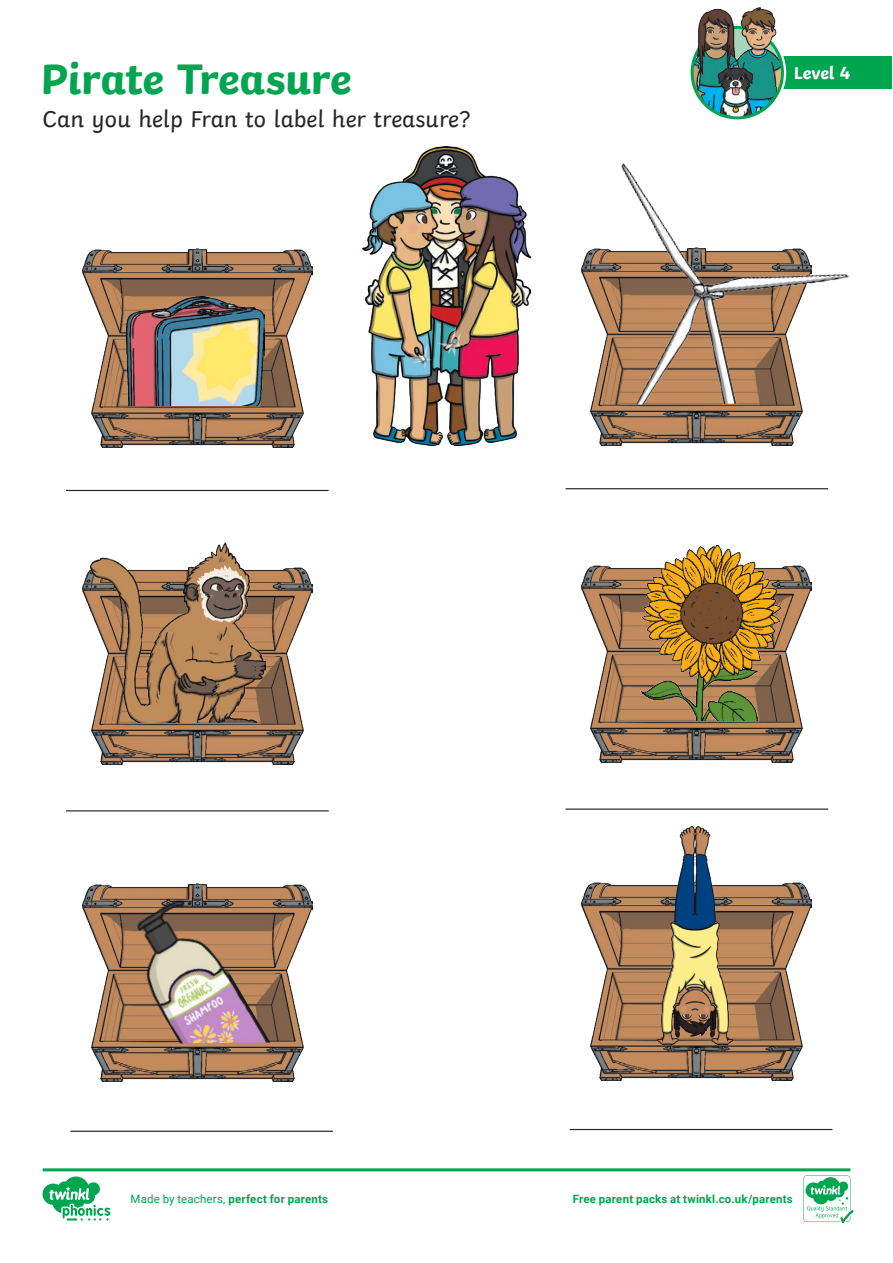
<style>
.page{position:relative;width:893px;height:1263px;background:#fff}
.page>*{position:absolute;margin:0;border:0;box-sizing:border-box;transform-origin:0 0}
.Heading_1{font:700 45px "Twinkl";letter-spacing:-.01em;color:#00a54f}
.KS1_Body_Copy{font:24px "Twinkl";color:#282526}
.KS1_Body_Copy-2{font:700 18px "Twinkl";color:#fff}
.t1{font:700 11.4px "Roboto";letter-spacing:.02em;color:#00a54f}
.s1{font-weight:400}
</style>
<div class="page">
<img style="left:362px;top:147px;width:169px;height:298px">
<img style="left:82px;top:249px;width:230px;height:198px">
<img style="left:589px;top:405px;width:214px;height:40px">
<img style="left:82px;top:566px;width:230px;height:198px">
<img style="left:582px;top:569px;width:221px;height:194px">
<img style="left:82px;top:883px;width:230px;height:199px">
<img style="left:582px;top:882px;width:230px;height:198px">
<hr style="left:66px;top:810px;width:263px;height:1px;background:#282526">
<hr style="left:566px;top:808px;width:262px;height:2px;background:#282526">
<hr style="left:66px;top:490px;width:263px;height:1px;background:#282526">
<hr style="left:566px;top:488px;width:262px;height:1px;background:#282526">
<hr style="left:70px;top:1131px;width:263px;height:1px;background:#282526">
<hr style="left:570px;top:1129px;width:262px;height:1px;background:#282526">
<img style="left:127px;top:296px;width:138px;height:109px">
<img style="left:91px;top:543px;width:174px;height:180px">
<img style="left:116px;top:895px;width:154px;height:148px">
<img style="left:581px;top:163px;width:269px;height:242px">
<img style="left:588px;top:546px;width:224px;height:175px">
<img style="left:657px;top:826px;width:75px;height:218px">
<div style="left:768px;top:57px;width:124px;height:32px;background:#00a54f"></div>
<div style="left:688px;top:24px;width:98px;height:98px;border:8px solid #fff;border-radius:50%"></div>
<img style="left:692px;top:28px;width:90px;height:90px;border-radius:44px">
<div style="left:691px;top:26px;width:93px;height:93px;border:3px solid #00a54f;border-radius:50%"></div>
<img style="left:697px;top:8px;width:80px;height:78px">
<svg style="left:43px;top:1168px;width:810px;height:55px"></svg>
<p class="Heading_1" style="left:41px;top:42px;width:312px">Pirate Treasure</p>
<p class="KS1_Body_Copy" style="left:43px;top:100px;width:430px">Can you help Fran to label her treasure?</p>
<p class="KS1_Body_Copy-2" style="left:794px;top:58px;width:58px">Level 4</p>
<p class="t1" style="left:131px;top:1190px;width:199px"><span class="s1">Made by teachers,</span> perfect for parents</p>
<p class="t1" style="left:573px;top:1191px;width:222px">Free parent packs at twinkl.co.uk/parents</p>
</div>
